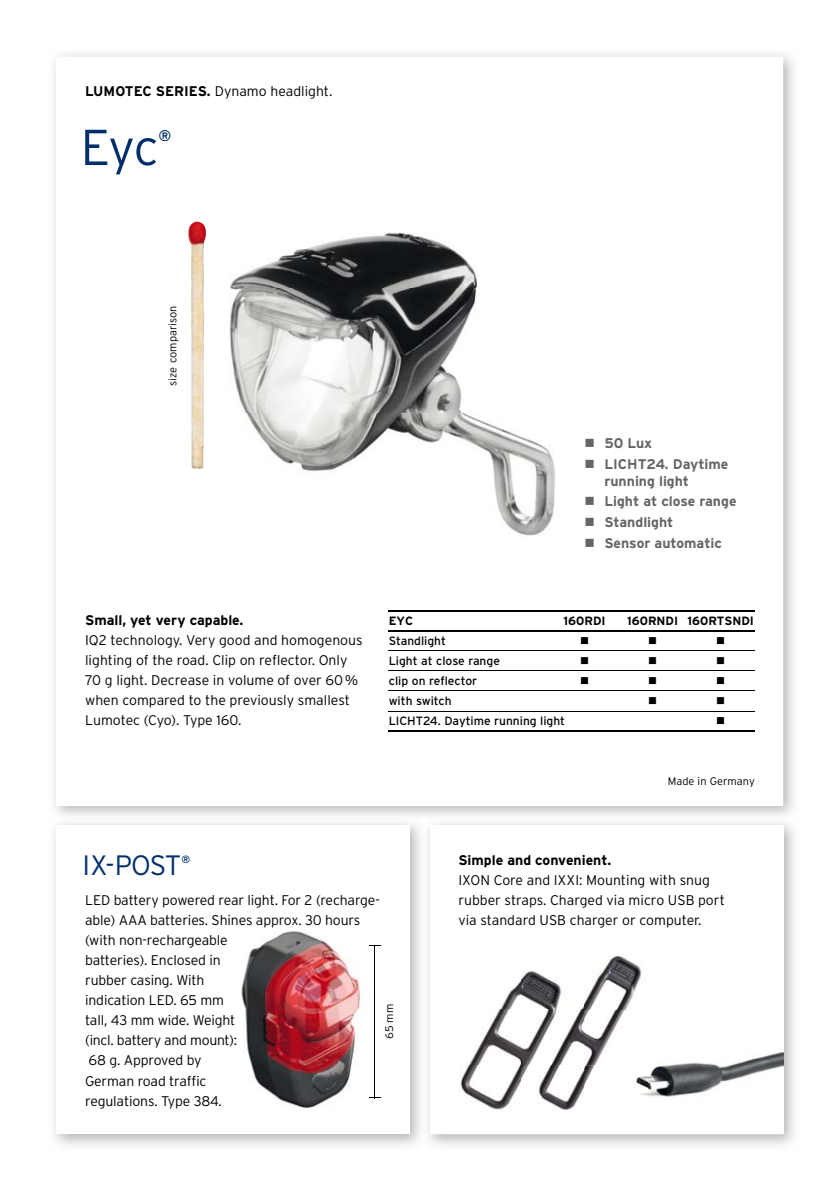
<style>
.page{position:relative;width:840px;height:1191px;background:#fff}
.page>*{position:absolute;margin:0;border:0;box-sizing:border-box;transform-origin:0 0}
.t1{font:300 50.4px "Interstate";color:#002f6b}
.t2{font:300 28px "Interstate";letter-spacing:-.035em;color:#002f6b}
.t3{font:700 15.4px "Interstate";color:#002f6b}
.t4{font:300 14px/20px "Interstate";letter-spacing:-.01em;color:#000}
.t5{font:700 14px/16.8px "Interstate";color:#646567}
.t6{font:700 14px "Interstate";color:#000}
.t7{font:12px "Interstate";color:#000}
.t8{font:700 12px "Interstate";color:#000}
.t9{font:12px "Wingdings";color:#000}
.t10{font:300 11px "Interstate";color:#000}
.t11{font:700 10.4px "Interstate";color:#002f6b}
.s1{font-weight:700}
</style>
<div class="page">
<img style="left:54px;top:54px;width:741px;height:1092px">
<div style="left:57px;top:825px;width:353px;height:309px;background:#fff"></div>
<img style="left:421px;top:822px;width:5px;height:324px">
<div style="left:430px;top:825px;width:352px;height:309px;background:#fff"></div>
<img style="left:54px;top:817px;width:741px;height:5px">
<svg style="left:421px;top:817px;width:5px;height:5px"></svg>
<div style="left:57px;top:57px;width:725px;height:748px;background:#fff"></div>
<img style="left:241px;top:931px;width:134px;height:178px">
<img style="left:229px;top:232px;width:326px;height:304px">
<hr style="left:374px;top:945px;width:1px;height:153px;background:#000">
<img style="left:646px;top:1052px;width:136px;height:45px">
<img style="left:188px;top:221px;width:18px;height:248px">
<img style="left:459px;top:955px;width:187px;height:155px">
<hr style="left:388px;top:610px;width:366px;height:1px;background:#000">
<hr style="left:388px;top:630px;width:366px;height:1px;background:#000">
<hr style="left:388px;top:650px;width:366px;height:1px;background:#000">
<hr style="left:388px;top:670px;width:366px;height:1px;background:#000">
<hr style="left:388px;top:690px;width:366px;height:1px;background:#000">
<hr style="left:388px;top:710px;width:366px;height:1px;background:#000">
<hr style="left:388px;top:730px;width:366px;height:1px;background:#000">
<p class="t4" style="left:85px;top:81px;width:249px"><span class="s1">LUMOTEC SERIES.</span> Dynamo headlight.</p>
<h1 class="t1" style="left:81px;top:119px;width:79px">Eyc</h1>
<p class="t3" style="left:158px;top:127px;width:14px">®</p>
<p class="t10" style="left:166px;top:386px;width:82px;rotate:-90deg">size comparison</p>
<p class="t6" style="left:85px;top:612px;width:159px">Small, yet very capable.</p>
<p class="t4" style="left:85px;top:630px;width:279px">IQ2 technology. Very good and homogenous lighting of the road. Clip on reflector. Only 70 g light. Decrease in volume of over 60 % when compared to the previously smallest Lumotec (Cyo). Type 160.</p>
<p class="t5" style="left:584px;top:434px;width:69px">■ 50 Lux</p>
<p class="t5" style="left:604px;top:455px;width:125px;text-indent:-20px">■ LICHT24. Daytime running light</p>
<p class="t5" style="left:584px;top:493px;width:153px">■ Light at close range</p>
<p class="t5" style="left:584px;top:514px;width:90px">■ Standlight</p>
<p class="t5" style="left:584px;top:534px;width:139px">■ Sensor automatic</p>
<p class="t8" style="left:388px;top:614px;width:26px">EYC</p>
<p class="t8" style="left:563px;top:614px;width:43px">160RDI</p>
<p class="t8" style="left:627px;top:614px;width:128px">160RNDI 160RTSNDI</p>
<p class="t7" style="left:388px;top:634px;width:59px">Standlight</p>
<p class="t9" style="left:579px;top:634px;width:10px">■</p>
<p class="t9" style="left:647px;top:634px;width:10px">■</p>
<p class="t9" style="left:716px;top:634px;width:10px">■</p>
<p class="t7" style="left:388px;top:654px;width:113px">Light at close range</p>
<p class="t9" style="left:579px;top:654px;width:10px">■</p>
<p class="t9" style="left:647px;top:654px;width:10px">■</p>
<p class="t9" style="left:716px;top:654px;width:10px">■</p>
<p class="t7" style="left:388px;top:674px;width:90px">clip on reflector</p>
<p class="t9" style="left:579px;top:674px;width:10px">■</p>
<p class="t9" style="left:647px;top:674px;width:10px">■</p>
<p class="t9" style="left:716px;top:674px;width:10px">■</p>
<p class="t7" style="left:388px;top:694px;width:64px">with switch</p>
<p class="t9" style="left:647px;top:694px;width:10px">■</p>
<p class="t9" style="left:715px;top:694px;width:10px">■</p>
<p class="t7" style="left:388px;top:714px;width:178px">LICHT24. Daytime running light</p>
<p class="t9" style="left:715px;top:714px;width:10px">■</p>
<p class="t10" style="left:667px;top:775px;width:88px">Made in Germany</p>
<h2 class="t2" style="left:82px;top:849px;width:100px">IX-POST</h2>
<p class="t11" style="left:181px;top:853px;width:10px">®</p>
<p class="t4" style="left:85px;top:890px;width:296px">LED battery powered rear light. For 2 (recharge&shy;able) AAA batteries. Shines approx. 30 hours (with non-rechargeable<br>batteries). Enclosed in<br>rubber casing. With<br>indication LED. 65 mm<br>tall, 43 mm wide. Weight<br>(incl. battery and mount):<br>68 g. Approved by<br>German road traffic<br>regulations. Type 384.</p>
<p class="t10" style="left:383px;top:1039px;width:37px;rotate:-90deg">65 mm</p>
<p class="t6" style="left:458px;top:852px;width:154px">Simple and convenient.</p>
<p class="t4" style="left:458px;top:870px;width:268px">IXON Core and IXXI: Mounting with snug rubber straps. Charged via micro USB port via standard USB charger or computer.</p>
</div>
